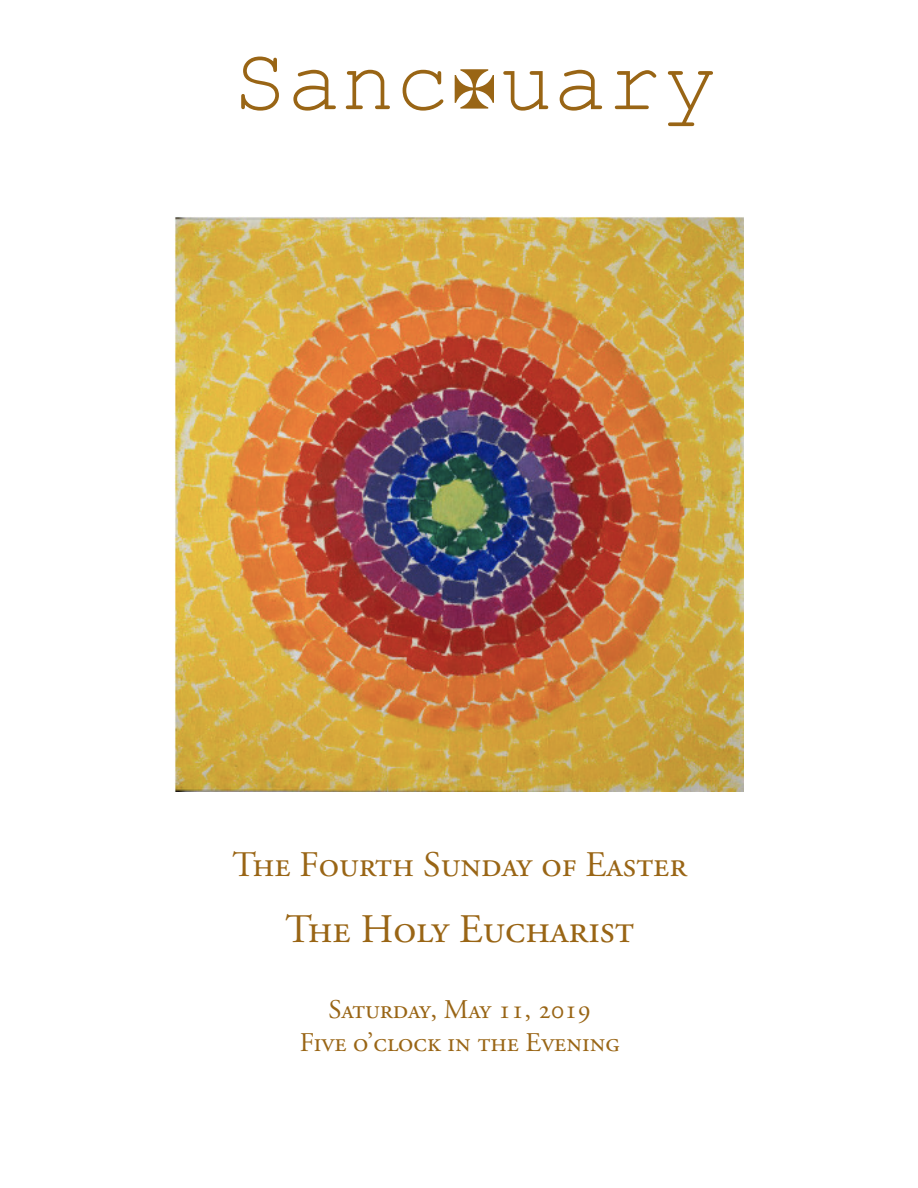
<style>
.page{position:relative;width:918px;height:1188px;background:#fff}
.page>*{position:absolute;margin:0;border:0;box-sizing:border-box;transform-origin:0 0}
.t1{font:90px "Courier New";color:#996515}
.t2{font:40.5px "Adobe Garamond Pro";color:#996515}
.t3{font:36px "Adobe Garamond Pro";color:#996515}
.t4{font:27px "Adobe Garamond Pro";color:#996515}
</style>
<div class="page">
<img style="left:175px;top:216px;width:568px;height:576px">
<p class="t1" style="left:233px;top:25px;width:217px">Sanc</p>
<p class="t1" style="left:499px;top:25px;width:217px">uary</p>
<p class="t3" style="left:233px;top:843px;width:456px">The Fourth Sunday of Easter</p>
<p class="t2" style="left:285px;top:905px;width:350px">The Holy Eucharist</p>
<p class="t4" style="left:329px;top:993px;width:264px">Saturday, May 11, 2019</p>
<p class="t4" style="left:300px;top:1026px;width:321px">Five o’clock in the Evening</p>
</div>
